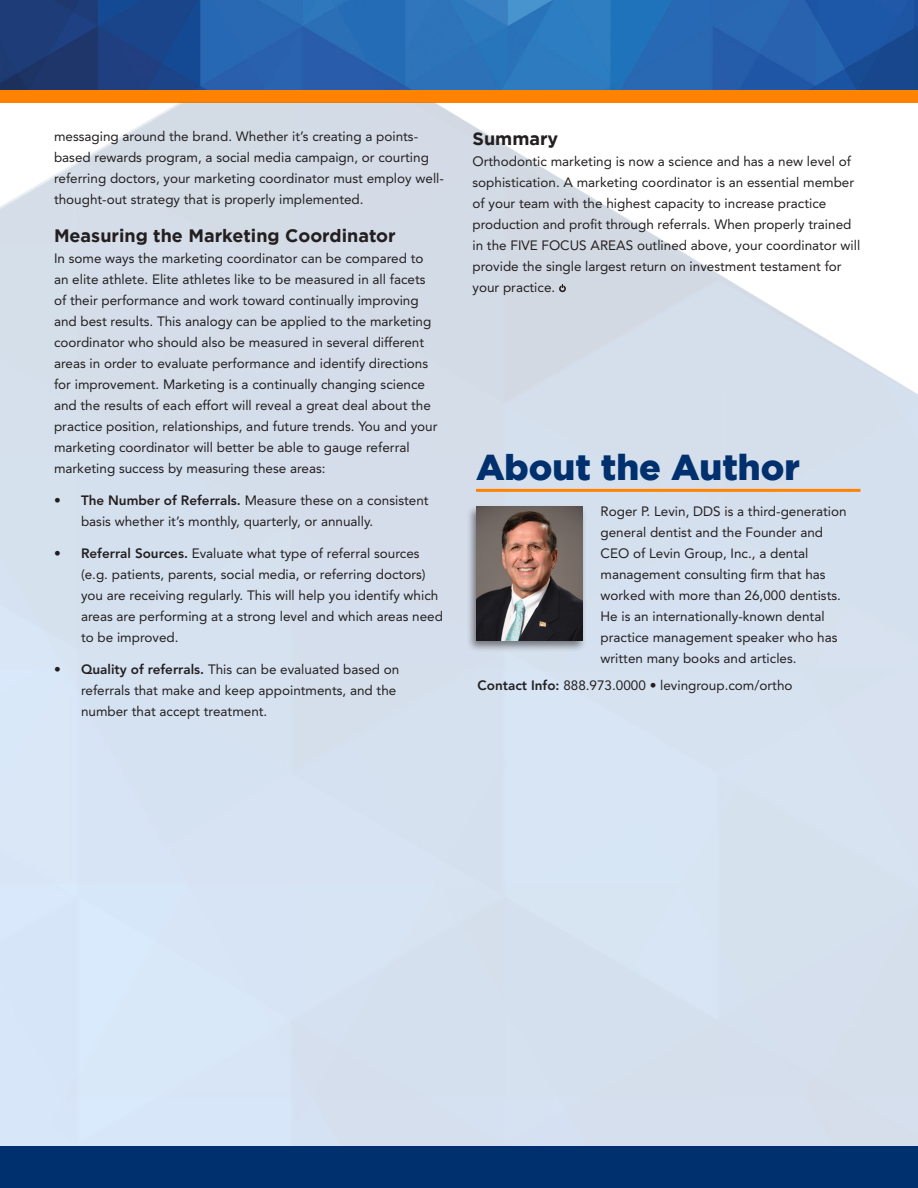
<style>
.page{position:relative;width:918px;height:1188px;background:#fff}
.page>*{position:absolute;margin:0;border:0;box-sizing:border-box;transform-origin:0 0}
.t1{font:900 36px "Gotham";color:#00306d}
.Article_Subhead{font:700 18px "Gotham";color:#231f20}
.Normal_paragraph{font:13.5px/21px "Avenir LT Std";color:#231f20}
.s1{font-weight:800}
</style>
<div class="page">
<img style="left:0;top:101px;width:918px;height:1046px">
<svg style="left:559px;top:284px;width:7px;height:8px"></svg>
<img style="left:0;top:0;width:918px;height:90px">
<div style="left:0;top:90px;width:918px;height:11px;background:#ff8200"></div>
<div style="left:0;top:1147px;width:918px;height:41px;background:#00306d"></div>
<div style="left:466px;top:504px;width:121px;height:148px;background:#231f20;opacity:.55"></div>
<img style="left:476px;top:507px;width:107px;height:134px">
<hr style="left:476px;top:489px;width:384px;height:3px;background:#ff8200">
<p class="Normal_paragraph" style="left:54px;top:126px;width:391px">messaging around the brand. Whether it’s creating a points&shy;based rewards program, a social media campaign, or courting referring doctors, your marketing coordinator must employ well&shy;thought-out strategy that is properly implemented.</p>
<p class="Article_Subhead" style="left:54px;top:224px;width:343px">Measuring the Marketing Coordinator</p>
<p class="Normal_paragraph" style="left:54px;top:248px;width:385px">In some ways the marketing coordinator can be compared to an elite athlete. Elite athletes like to be measured in all facets of their performance and work toward continually improving and best results. This analogy can be applied to the marketing coordinator who should also be measured in several different areas in order to evaluate performance and identify directions for improvement. Marketing is a continually changing science and the results of each effort will reveal a great deal about the practice position, relationships, and future trends. You and your marketing coordinator will better be able to gauge referral marketing success by measuring these areas:</p>
<p class="Normal_paragraph" style="left:81px;top:490px;width:349px;text-indent:-27px"><span class="s1">• The Number of Referrals.</span> Measure these on a consistent basis whether it’s monthly, quarterly, or annually.</p>
<p class="Normal_paragraph" style="left:81px;top:543px;width:363px;text-indent:-27px"><span class="s1">• Referral Sources.</span> Evaluate what type of referral sources (e.g. patients, parents, social media, or referring doctors) you are receiving regularly. This will help you identify which areas are performing at a strong level and which areas need to be improved.</p>
<p class="Normal_paragraph" style="left:81px;top:659px;width:320px;text-indent:-27px"><span class="s1">• Quality of referrals.</span> This can be evaluated based on referrals that make and keep appointments, and the number that accept treatment.</p>
<p class="Article_Subhead" style="left:472px;top:127px;width:87px">Summary</p>
<p class="Normal_paragraph" style="left:472px;top:151px;width:389px">Orthodontic marketing is now a science and has a new level of sophistication. A marketing coordinator is an essential member of your team with the highest capacity to increase practice production and profit through referrals. When properly trained in the FIVE FOCUS AREAS outlined above, your coordinator will provide the single largest return on investment testament for your practice.</p>
<p class="t1" style="left:476px;top:443px;width:325px">About the Author</p>
<p class="Normal_paragraph" style="left:601px;top:501px;width:248px">Roger P. Levin, DDS is a third-generation general dentist and the Founder and CEO of Levin Group, Inc., a dental management consulting firm that has worked with more than 26,000 dentists.<br>He is an internationally-known dental practice management speaker who has written many books and articles.</p>
<p class="Normal_paragraph" style="left:478px;top:675px;width:316px"><span class="s1">Contact Info:</span> 888.973.0000 • levingroup.com/ortho</p>
</div>
